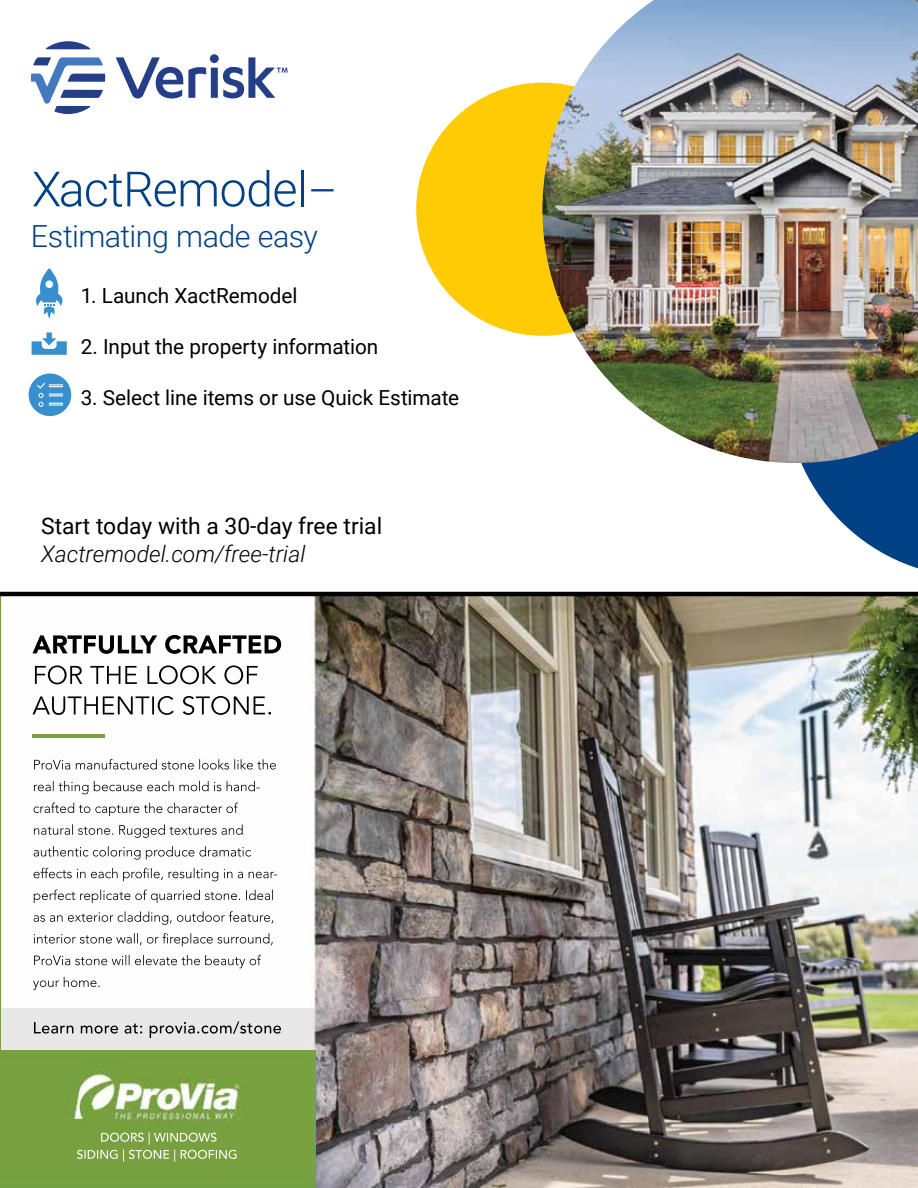
<style>
.page{position:relative;width:918px;height:1188px;background:#fff}
.page>*{position:absolute;margin:0;border:0;box-sizing:border-box;transform-origin:0 0}
.t1{font:300 45.75px "Roboto";color:#004185}
.t2{font:300 30.45px "Roboto";letter-spacing:-.015em;color:#004185}
.t3{font:22.8px "Roboto";color:#000}
.t4{font:italic 300 22.8px "Roboto";color:#000}
.t5{font:20.7px "Roboto";color:#000}
</style>
<div class="page">
<img style="left:335px;top:596px;width:583px;height:592px">
<img style="left:0;top:596px;width:335px;height:592px">
<img style="left:1px;top:1008px;width:314px;height:42px">
<img style="left:0;top:1050px;width:315px;height:138px">
<img style="left:33px;top:734px;width:72px;height:3px">
<hr style="left:0;top:592px;width:918px;height:4px;background:#000">
<svg style="left:416px;top:85px;width:102px;height:249px;fill:#ffcb05"></svg>
<svg style="left:767px;top:470px;width:151px;height:122px"></svg>
<svg style="left:31px;top:41px;width:257px;height:73px"></svg>
<img style="left:518px;top:0;width:400px;height:470px">
<svg style="left:33px;top:170px;width:236px;height:37px"></svg>
<svg style="left:275px;top:180px;width:21px;height:27px"></svg>
<hr style="left:301px;top:170px;width:3px;height:36px;background:#004185">
<svg style="left:32px;top:332px;width:35px;height:23px"></svg>
<div style="left:29px;top:373px;width:42px;height:43px;background:#398ecd;border-radius:50%"></div>
<svg style="left:37px;top:382px;width:26px;height:25px"></svg>
<svg style="left:36px;top:268px;width:27px;height:51px"></svg>
<h1 class="t1" style="left:308px;top:159px;width:31px">–</h1>
<h2 class="t2" style="left:31px;top:215px;width:289px">Estimating made easy</h2>
<p class="t5" style="left:81px;top:282px;width:218px">1. Launch XactRemodel</p>
<p class="t5" style="left:81px;top:332px;width:299px">2. Input the property information</p>
<p class="t5" style="left:81px;top:383px;width:380px">3. Select line items or use Quick Estimate</p>
<p class="t3" style="left:41px;top:510px;width:343px">Start today with a 30-day free trial</p>
<p class="t4" style="left:41px;top:537px;width:266px">Xactremodel.com/free-trial</p>
</div>
